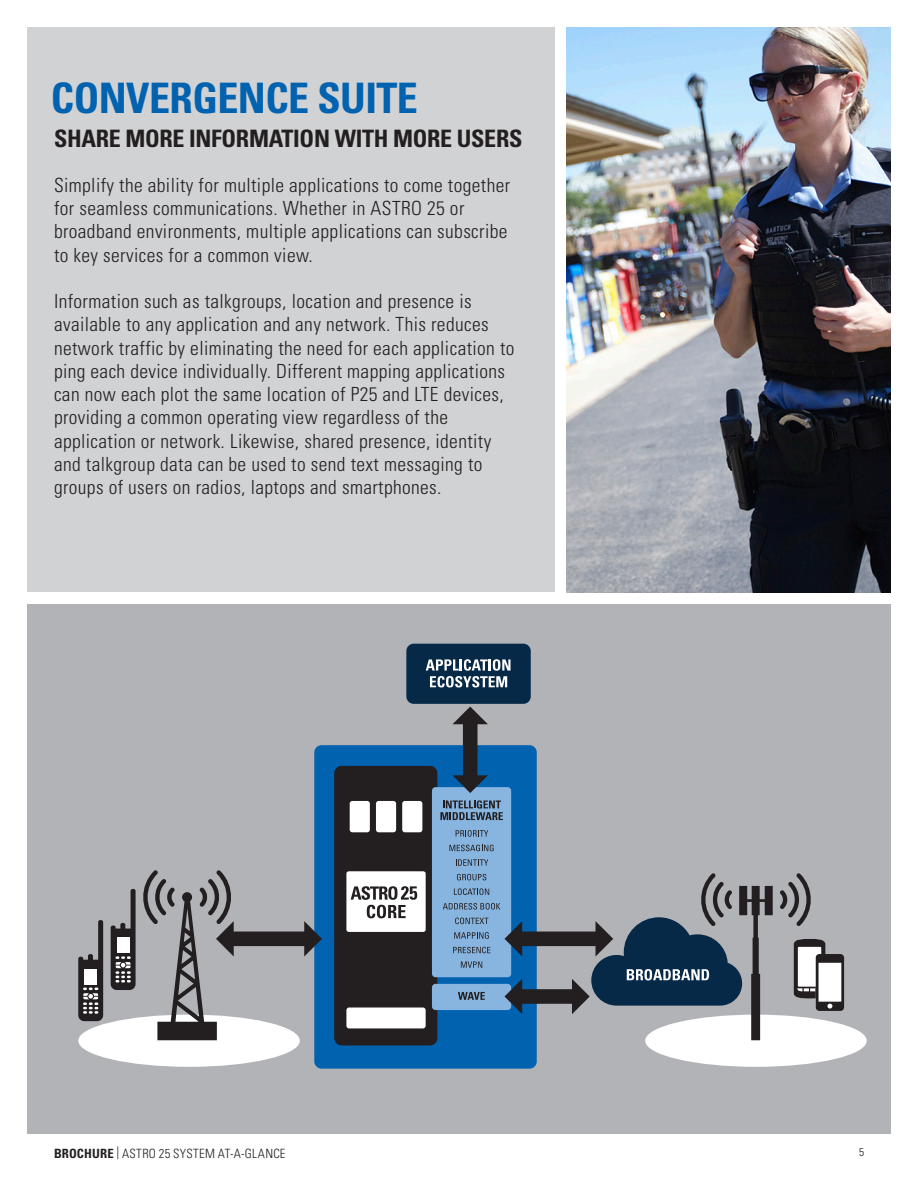
<style>
.page{position:relative;width:918px;height:1188px;background:#fff}
.page>*{position:absolute;margin:0;border:0;box-sizing:border-box;transform-origin:0 0}
.Headers{font:700 condensed 42px "Univers";letter-spacing:-.015em;color:#0162b0}
.Heading_1{font:700 condensed 24px "Univers";letter-spacing:-.015em;color:#231f20}
.Heading_1-2{font:300 condensed 19.5px/23.2px "Univers";letter-spacing:.02em;color:#231f20}
.t1{font:300 condensed 12.75px "Univers";letter-spacing:.02em;color:#231f20}
.t2{font:300 condensed 11.25px "Univers";color:#231f20}
.s1{font-weight:700}
</style>
<div class="page">
<div style="left:27px;top:605px;width:864px;height:529px;background:#b2b3b7"></div>
<div style="left:27px;top:28px;width:527px;height:564px;background:#d1d2d4"></div>
<img style="left:567px;top:28px;width:324px;height:564px">
<div style="left:314px;top:745px;width:223px;height:324px;background:#0162b0;border-radius:7px"></div>
<div style="left:645px;top:1015px;width:222px;height:52px;background:#fff;border-radius:50%"></div>
<svg style="left:780px;top:873px;width:31px;height:53px"></svg>
<svg style="left:794px;top:939px;width:50px;height:72px"></svg>
<div style="left:334px;top:766px;width:103px;height:279px;background:#231f20;border-radius:7px"></div>
<div style="left:346px;top:1008px;width:80px;height:20px;background:#fff;border-radius:3px"></div>
<div style="left:346px;top:871px;width:80px;height:61px;background:#fff;border-radius:2px"></div>
<div style="left:350px;top:801px;width:20px;height:31px;background:#fff;border-radius:3px"></div>
<div style="left:402px;top:801px;width:20px;height:31px;background:#fff;border-radius:3px"></div>
<div style="left:376px;top:801px;width:20px;height:31px;background:#fff;border-radius:3px"></div>
<svg style="left:351px;top:886px;width:66px;height:32px"></svg>
<div style="left:432px;top:787px;width:79px;height:190px;background:#87b5e0;border-radius:4px"></div>
<svg style="left:440px;top:800px;width:63px;height:20px"></svg>
<div style="left:432px;top:984px;width:79px;height:26px;background:#87b5e0;border-radius:4px"></div>
<svg style="left:456px;top:830px;width:32px;height:7px"></svg>
<svg style="left:449px;top:845px;width:45px;height:6px"></svg>
<svg style="left:456px;top:859px;width:32px;height:7px"></svg>
<div style="left:78px;top:1015px;width:222px;height:52px;background:#fff;border-radius:50%"></div>
<svg style="left:78px;top:920px;width:25px;height:101px"></svg>
<div style="left:406px;top:644px;width:125px;height:60px;background:#072948;border-radius:7px"></div>
<svg style="left:426px;top:659px;width:85px;height:28px"></svg>
<svg style="left:111px;top:870px;width:211px;height:170px"></svg>
<svg style="left:453px;top:707px;width:35px;height:86px"></svg>
<svg style="left:443px;top:873px;width:330px;height:167px"></svg>
<p class="Headers" style="left:51px;top:73px;width:369px">CONVERGENCE SUITE</p>
<p class="Heading_1" style="left:54px;top:124px;width:470px">SHARE MORE INFORMATION WITH MORE USERS</p>
<p class="Heading_1-2" style="left:54px;top:173px;width:458px">Simplify the ability for multiple applications to come together for seamless communications. Whether in ASTRO 25 or broadband environments, multiple applications can subscribe to key services for a common view.</p>
<p class="Heading_1-2" style="left:54px;top:290px;width:462px">Information such as talkgroups, location and presence is available to any application and any network. This reduces network traffic by eliminating the need for each application to ping each device individually. Different mapping applications can now each plot the same location of P25 and LTE devices, providing a common operating view regardless of the application or network. Likewise, shared presence, identity and talkgroup data can be used to send text messaging to groups of users on radios, laptops and smartphones.</p>
<p class="t1" style="left:54px;top:1145px;width:233px"><span class="s1">BROCHURE</span> | ASTRO 25 SYSTEM AT-A-GLANCE</p>
<p class="t2" style="left:859px;top:1146px;width:6px">5</p>
</div>
